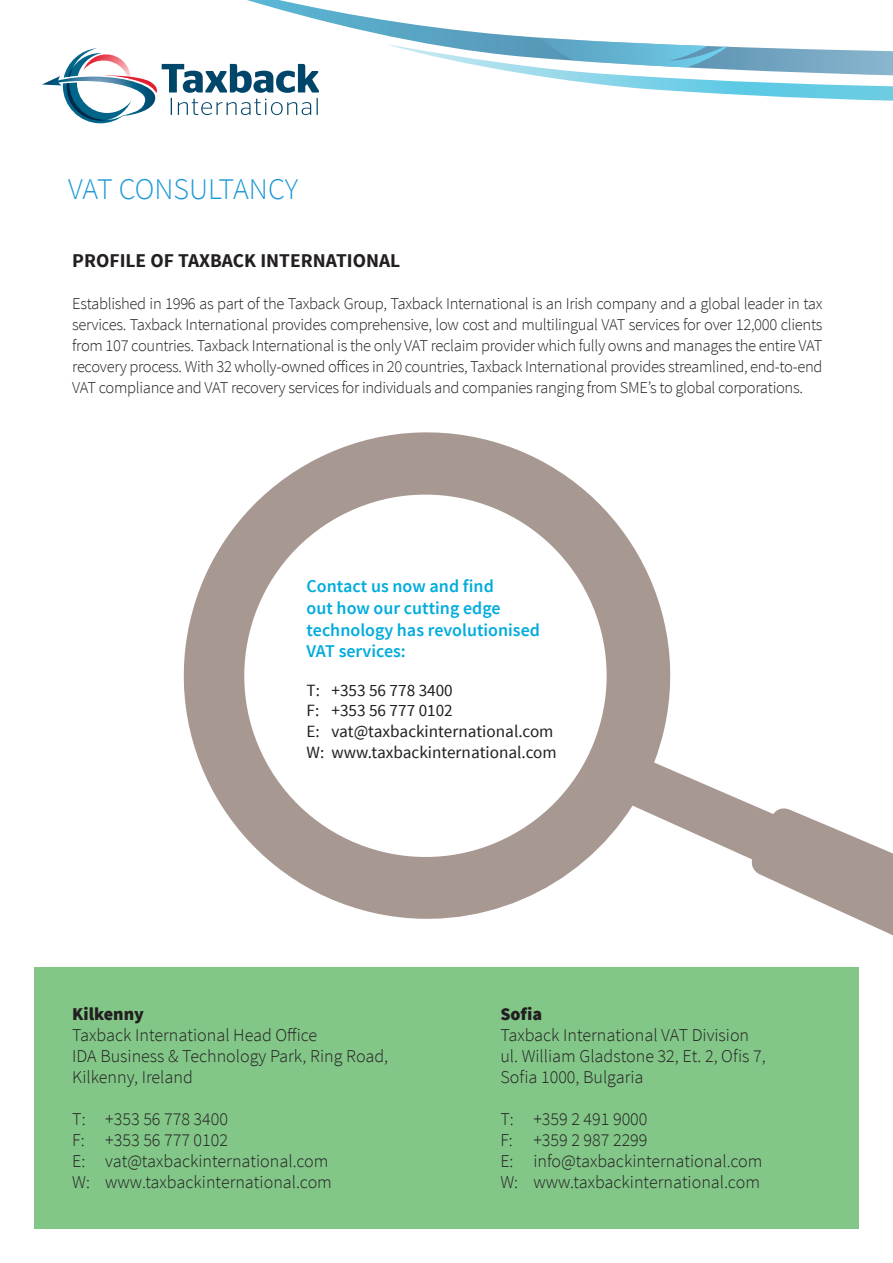
<style>
.page{position:relative;width:893px;height:1263px;background:#fff}
.page>*{position:absolute;margin:0;border:0;box-sizing:border-box;transform-origin:0 0}
.t1{font:300 30px "Source Sans Pro";color:#1d99d6}
.t2{font:700 19.5px "Source Sans Pro";color:#231f20}
.t3{font:300 18px/21px "Source Sans Pro";color:#231f20}
.t4{font:600 18px/21.9px "Source Sans Pro";color:#00acdd}
.t5{font:900 18px "Source Sans Pro";color:#231f20}
.t6{font:17.1px/20.5px "Source Sans Pro";color:#231f20}
.t7{font:300 16.5px/21px "Source Sans Pro";letter-spacing:-.02em;color:#231f20;text-align:justify}
</style>
<div class="page">
<svg style="left:247px;top:0;width:138px;height:36px"></svg>
<svg style="left:385px;top:20px;width:508px;height:81px"></svg>
<svg style="left:42px;top:48px;width:277px;height:75px"></svg>
<div style="left:34px;top:967px;width:825px;height:262px;background:#82c688"></div>
<svg style="left:183px;top:432px;width:710px;height:504px"></svg>
<h1 class="t1" style="left:68px;top:171px;width:232px">VAT CONSULTANCY</h1>
<p class="t2" style="left:72px;top:248px;width:330px">PROFILE OF TAXBACK INTERNATIONAL</p>
<p class="t7" style="left:72px;top:293px;width:752px">Established in 1996 as part of the Taxback Group, Taxback International is an Irish company and a global leader in tax services. Taxback International provides comprehensive, low cost and multilingual VAT services for over 12,000 clients from 107 countries. Taxback International is the only VAT reclaim provider which fully owns and manages the entire VAT recovery process. With 32 wholly-owned offices in 20 countries, Taxback International provides streamlined, end-to-end VAT compliance and VAT recovery services for individuals and companies ranging from SME’s to global corporations.</p>
<p class="t4" style="left:307px;top:575px;width:235px">Contact us now and find<br>out how our cutting edge technology has revolutionised<br>VAT services:</p>
<p class="t6" style="left:307px;top:680px;width:252px">T: +353 56 778 3400<br>F: +353 56 777 0102<br>E: vat@taxbackinternational.com<br>W: www.taxbackinternational.com</p>
<p class="t5" style="left:72px;top:1002px;width:73px">Kilkenny</p>
<p class="t3" style="left:72px;top:1024px;width:317px">Taxback International Head Office<br>IDA Business &amp; Technology Park, Ring Road,<br>Kilkenny, Ireland</p>
<p class="t3" style="left:72px;top:1108px;width:261px">T: +353 56 778 3400<br>F: +353 56 777 0102<br>E: vat@taxbackinternational.com<br>W: www.taxbackinternational.com</p>
<p class="t5" style="left:500px;top:1002px;width:43px">Sofia</p>
<p class="t3" style="left:500px;top:1025px;width:267px">Taxback International VAT Division ul. William Gladstone 32, Et. 2, Ofis 7,<br>Sofia 1000, Bulgaria</p>
<p class="t3" style="left:500px;top:1109px;width:264px">T: +359 2 491 9000<br>F: +359 2 987 2299<br>E: info@taxbackinternational.com<br>W: www.taxbackinternational.com</p>
</div>
